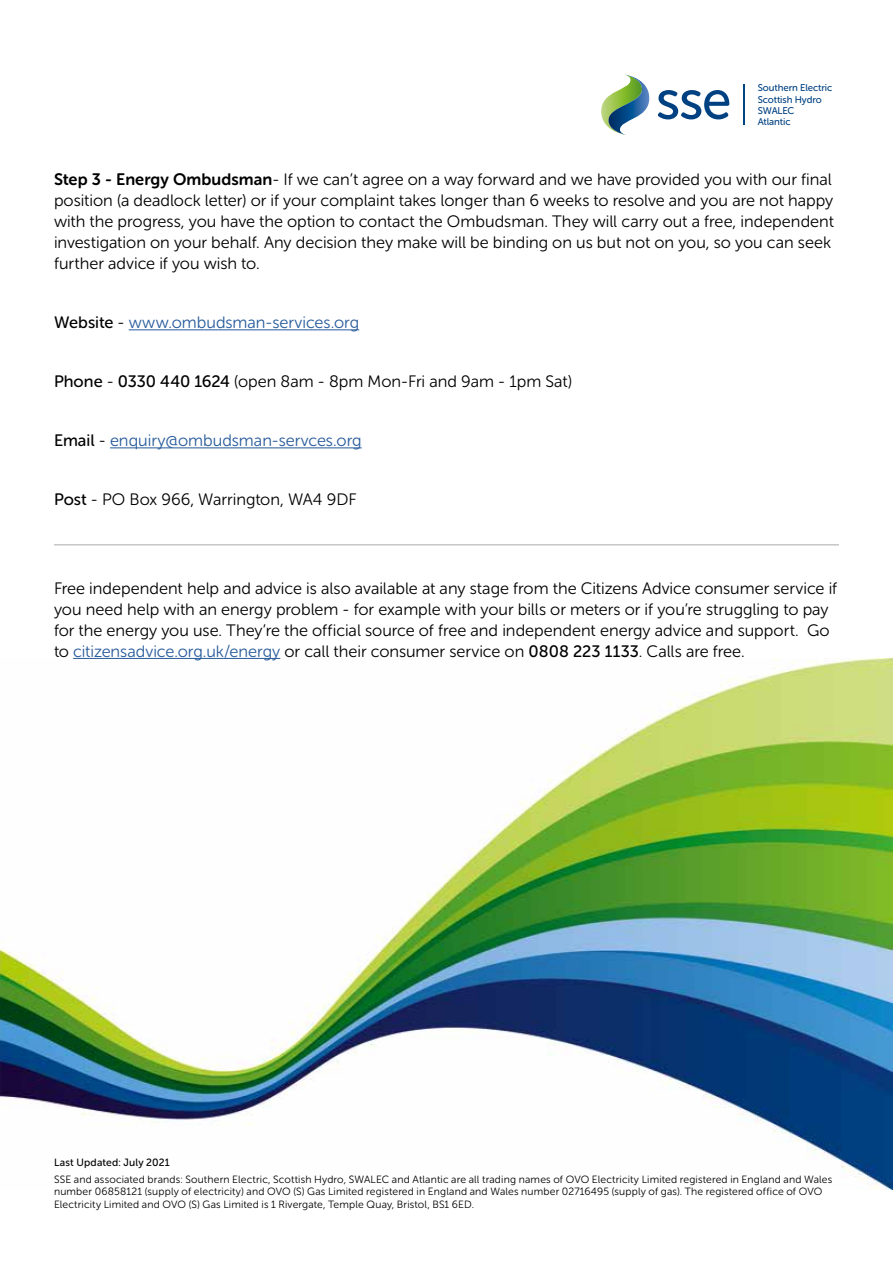
<style>
.page{position:relative;width:893px;height:1263px;background:#fff}
.page>*{position:absolute;margin:0;border:0;box-sizing:border-box;transform-origin:0 0}
.t1{font:16.5px/21px "Museo Sans Rounded 300";color:#000}
.t2{font:16.5px "Museo Sans Rounded 300";color:#275b9b}
.t3{font:10.5px/12.6px "Museo Sans Rounded 300";letter-spacing:.015em;color:#000}
.t4{font:10.5px "Museo Sans Rounded 500";letter-spacing:.02em;color:#000}
.t5{font:9.75px/11.2px "Museo Sans Rounded 500";letter-spacing:-.01em;color:#004182}
.s1{font-family:"Museo Sans Rounded 700"}
.s2{font-family:"Museo Sans Rounded 500";color:#000}
.s3{color:#000}
.s4{font-family:"Museo Sans Rounded 500"}
.s5{color:#275b9b}
</style>
<div class="page">
<img style="left:0;top:659px;width:893px;height:531px">
<hr style="left:129px;top:329px;width:230px;height:1px;background:#275b9b">
<hr style="left:110px;top:447px;width:252px;height:1px;background:#275b9b">
<hr style="left:73px;top:658px;width:207px;height:1px;background:#275b9b">
<svg style="left:601px;top:75px;width:48px;height:60px"></svg>
<svg style="left:658px;top:90px;width:71px;height:29px"></svg>
<hr style="left:743px;top:84px;width:2px;height:41px;background:#004182">
<hr style="left:54px;top:544px;width:785px;height:1px;background:#c6c6c6">
<p class="t5" style="left:758px;top:82px;width:76px">Southern Electric<br>Scottish Hydro<br>SWALEC<br>Atlantic</p>
<p class="t1" style="left:54px;top:169px;width:781px"><span class="s1">Step 3 - Energy Ombudsman</span>- If we can’t agree on a way forward and we have provided you with our final position (a deadlock letter) or if your complaint takes longer than 6 weeks to resolve and you are not happy with the progress, you have the option to contact the Ombudsman. They will carry out a free, independent investigation on your behalf. Any decision they make will be binding on us but not on you, so you can seek further advice if you wish to.</p>
<p class="t2" style="left:54px;top:314px;width:307px"><span class="s2">Website</span> <span class="s3">-</span> www.ombudsman-services.org</p>
<p class="t1" style="left:54px;top:371px;width:520px"><span class="s4">Phone</span> - <span class="s4">0330 440 1624</span> (open 8am - 8pm Mon-Fri and 9am - 1pm Sat)</p>
<p class="t2" style="left:54px;top:432px;width:309px"><span class="s2">Email</span> <span class="s3">-</span> enquiry@ombudsman-servces.org</p>
<p class="t1" style="left:54px;top:489px;width:304px"><span class="s4">Post</span> - PO Box 966, Warrington, WA4 9DF</p>
<p class="t1" style="left:54px;top:578px;width:785px">Free independent help and advice is also available at any stage from the Citizens Advice consumer service if you need help with an energy problem - for example with your bills or meters or if you’re struggling to pay for the energy you use. They’re the official source of free and independent energy advice and support. Go to <span class="s5">citizensadvice.org.uk/energy</span> or call their consumer service on <span class="s4">0808 223 1133</span>. Calls are free.</p>
<p class="t4" style="left:54px;top:1156px;width:117px">Last Updated: July 2021</p>
<p class="t3" style="left:54px;top:1173px;width:780px">SSE and associated brands: Southern Electric, Scottish Hydro, SWALEC and Atlantic are all trading names of OVO Electricity Limited registered in England and Wales number 06858121 (supply of electricity) and OVO (S) Gas Limited registered in England and Wales number 02716495 (supply of gas). The registered office of OVO<br>Electricity Limited and OVO (S) Gas Limited is 1 Rivergate, Temple Quay, Bristol, BS1 6ED.</p>
</div>
